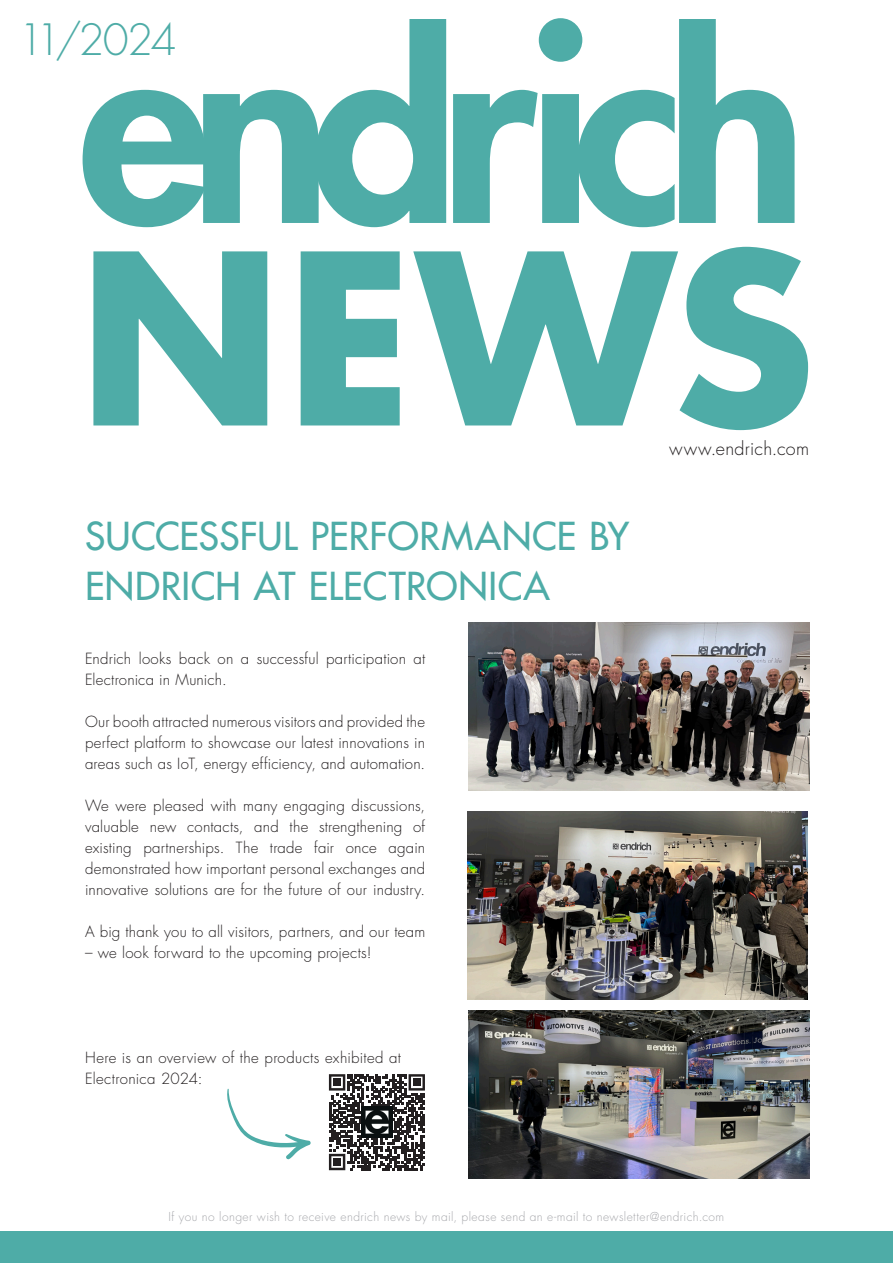
<style>
.page{position:relative;width:893px;height:1263px;background:#fff}
.page>*{position:absolute;margin:0;border:0;box-sizing:border-box;transform-origin:0 0}
.t1{font:800 262.5px "Futura LT Pro";letter-spacing:-.075em;color:#4eaca7}
.t2{font:700 230.85px "Futura LT Pro";color:#4eaca7}
.t3{font:300 42px "Futura LT Pro";letter-spacing:-.05em;color:#4eaca7}
.t4{font:500 37.5px/49.5px "Futura LT Pro";letter-spacing:.01em;color:#4eaca7}
.t5{font:300 18px "Futura LT Pro";letter-spacing:.015em;color:#231f20}
.t6{font:300 15px/21px "Futura LT Pro";letter-spacing:.015em;color:#231f20}
.t7{font:300 12px "Futura LT Pro";letter-spacing:.035em;color:#a8a9ad}
</style>
<div class="page">
<div style="left:0;top:1231px;width:893px;height:32px;background:#4eaca7"></div>
<svg style="left:329px;top:1074px;width:96px;height:96px"></svg>
<div style="left:334px;top:1079px;width:7px;height:7px;background:#231f20"></div>
<div style="left:413px;top:1079px;width:7px;height:7px;background:#231f20"></div>
<div style="left:334px;top:1158px;width:7px;height:7px;background:#231f20"></div>
<img style="left:362px;top:1107px;width:30px;height:30px">
<img style="left:469px;top:622px;width:340px;height:168px">
<img style="left:469px;top:1010px;width:340px;height:168px">
<img style="left:468px;top:811px;width:340px;height:188px">
<svg style="left:227px;top:1088px;width:84px;height:72px"></svg>
<h1 class="t1" style="left:79px;top:-73px;width:730px">endrich</h1>
<h2 class="t2" style="left:79px;top:161px;width:738px">NEWS</h2>
<h3 class="t3" style="left:18px;top:12px;width:160px">11/2024</h3>
<h3 class="t4" style="left:85px;top:510px;width:546px">SUCCESSFUL PERFORMANCE BY<br>ENDRICH AT ELECTRONICA</h3>
<p class="t6" style="left:85px;top:648px;width:342px">Endrich looks back on a successful participation at<br>Electronica in Munich.</p>
<p class="t6" style="left:85px;top:711px;width:342px;text-align:justify">Our booth attracted numerous visitors and provided the perfect platform to showcase our latest innovations in areas such as IoT, energy efficiency, and automation.</p>
<p class="t6" style="left:85px;top:795px;width:342px;text-align:justify">We were pleased with many engaging discussions, valuable new contacts, and the strengthening of existing partnerships. The trade fair once again demonstrated how important personal exchanges and innovative solutions are for the future of our industry.</p>
<p class="t6" style="left:85px;top:921px;width:342px">A big thank you to all visitors, partners, and our team</p>
<p class="t6" style="left:85px;top:942px;width:288px">– we look forward to the upcoming projects!</p>
<p class="t6" style="left:85px;top:1047px;width:318px">Here is an overview of the products exhibited at<br>Electronica 2024:</p>
<p class="t5" style="left:669px;top:436px;width:142px">www.endrich.com</p>
<p class="t7" style="left:169px;top:1209px;width:557px">If you no longer wish to receive endrich news by mail, please send an e-mail to newsletter@endrich.com</p>
</div>
